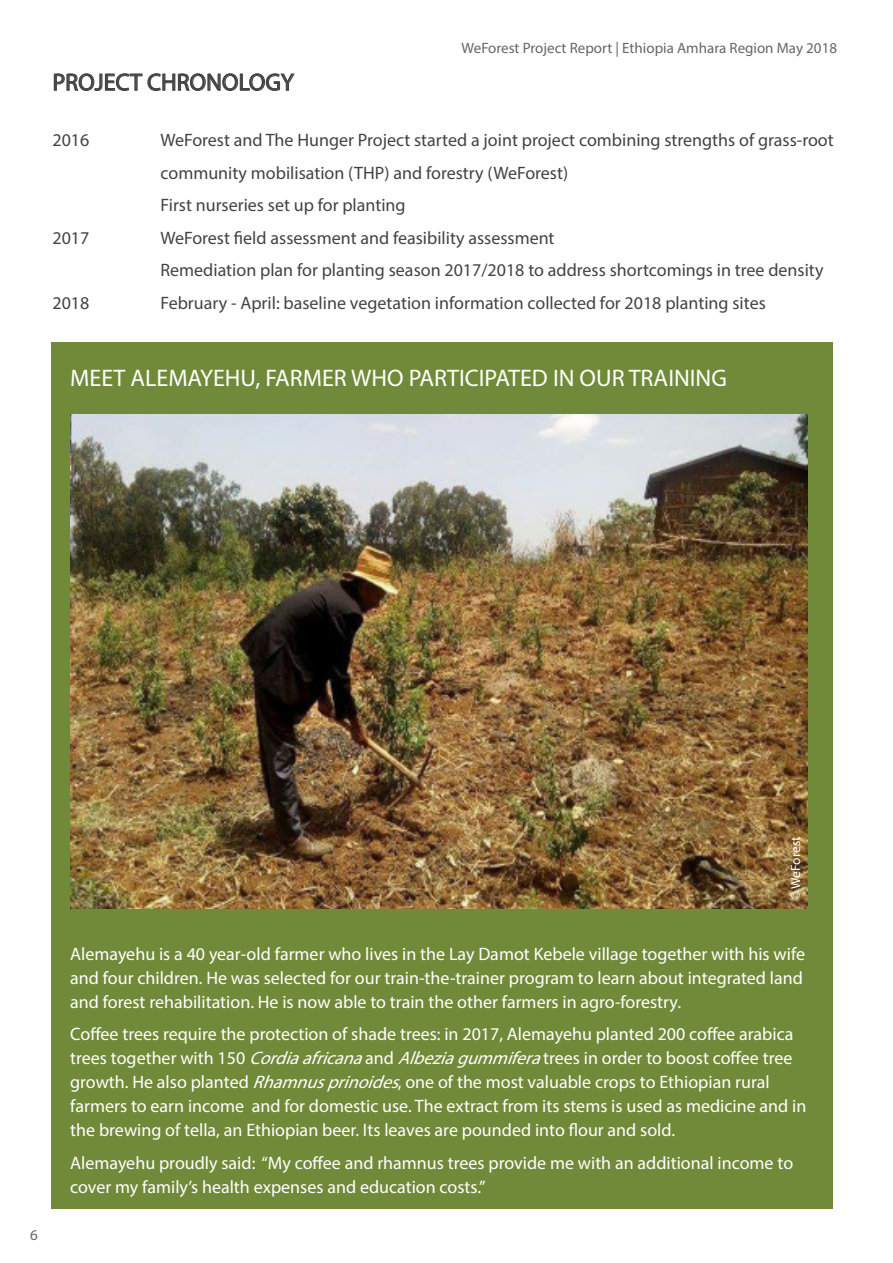
<style>
.page{position:relative;width:893px;height:1263px;background:#fff}
.page>*{position:absolute;margin:0;border:0;box-sizing:border-box;transform-origin:0 0}
.t1{font:24px "Myriad Pro";color:#fff}
.t2{font:24px "Myriad Pro";color:#434343}
.t3{font:18px/24px "Myriad Pro";color:#fff}
.t4{font:18px "Myriad Pro";color:#434343}
.t5{font:15px "Myriad Pro";color:#666}
.t6{font:13.5px "Myriad Pro";color:#fff}
.s1{font-style:italic}
</style>
<div class="page">
<svg style="left:54px;top:73px;width:241px;height:18px"></svg>
<div style="left:52px;top:342px;width:781px;height:867px;background:#718a39"></div>
<img style="left:70px;top:415px;width:738px;height:494px">
<p class="t2" style="left:52px;top:67px;width:243px">PROJECT CHRONOLOGY</p>
<p class="t5" style="left:462px;top:39px;width:377px">WeForest Project Report | Ethiopia Amhara Region May 2018</p>
<p class="t4" style="left:52px;top:129px;width:38px">2016</p>
<p class="t4" style="left:160px;top:129px;width:675px">WeForest and The Hunger Project started a joint project combining strengths of grass-root</p>
<p class="t4" style="left:160px;top:162px;width:409px">community mobilisation (THP) and forestry (WeForest)</p>
<p class="t4" style="left:160px;top:194px;width:247px">First nurseries set up for planting</p>
<p class="t4" style="left:52px;top:227px;width:38px">2017</p>
<p class="t4" style="left:160px;top:227px;width:396px">WeForest field assessment and feasibility assessment</p>
<p class="t4" style="left:160px;top:259px;width:665px">Remediation plan for planting season 2017/2018 to address shortcomings in tree density</p>
<p class="t4" style="left:52px;top:292px;width:38px">2018</p>
<p class="t4" style="left:160px;top:292px;width:607px">February - April: baseline vegetation information collected for 2018 planting sites</p>
<p class="t1" style="left:70px;top:363px;width:658px">MEET ALEMAYEHU, FARMER WHO PARTICIPATED IN OUR TRAINING</p>
<p class="t5" style="left:30px;top:1226px;width:9px">6</p>
<p class="t6" style="left:787px;top:900px;width:65px;rotate:-90deg">© WeForest</p>
<p class="t3" style="left:70px;top:941px;width:736px;text-align:justify">Alemayehu is a 40 year-old farmer who lives in the Lay Damot Kebele village together with his wife and four children. He was selected for our train-the-trainer program to learn about integrated land and forest rehabilitation. He is now able to train the other farmers in agro-forestry.</p>
<p class="t3" style="left:70px;top:1022px;width:738px">Coffee trees require the protection of shade trees: in 2017, Alemayehu planted 200 coffee arabica trees together with 150 <span class="s1">Cordiaafricana</span>and <span class="s1">Albeziagummifera</span>trees in order to boost coffee tree growth. He also planted <span class="s1">Rhamnusprinoides</span>, one of the most valuable crops to Ethiopian rural farmers to earn income and for domestic use. The extract from its stems is used as medicine and in the brewing of tella, an Ethiopian beer. Its leaves are pounded into flour and sold.</p>
<p class="t3" style="left:70px;top:1150px;width:724px">Alemayehu proudly said: “My coffee and rhamnus trees provide me with an additional income to cover my family’s health expenses and education costs.”</p>
</div>
